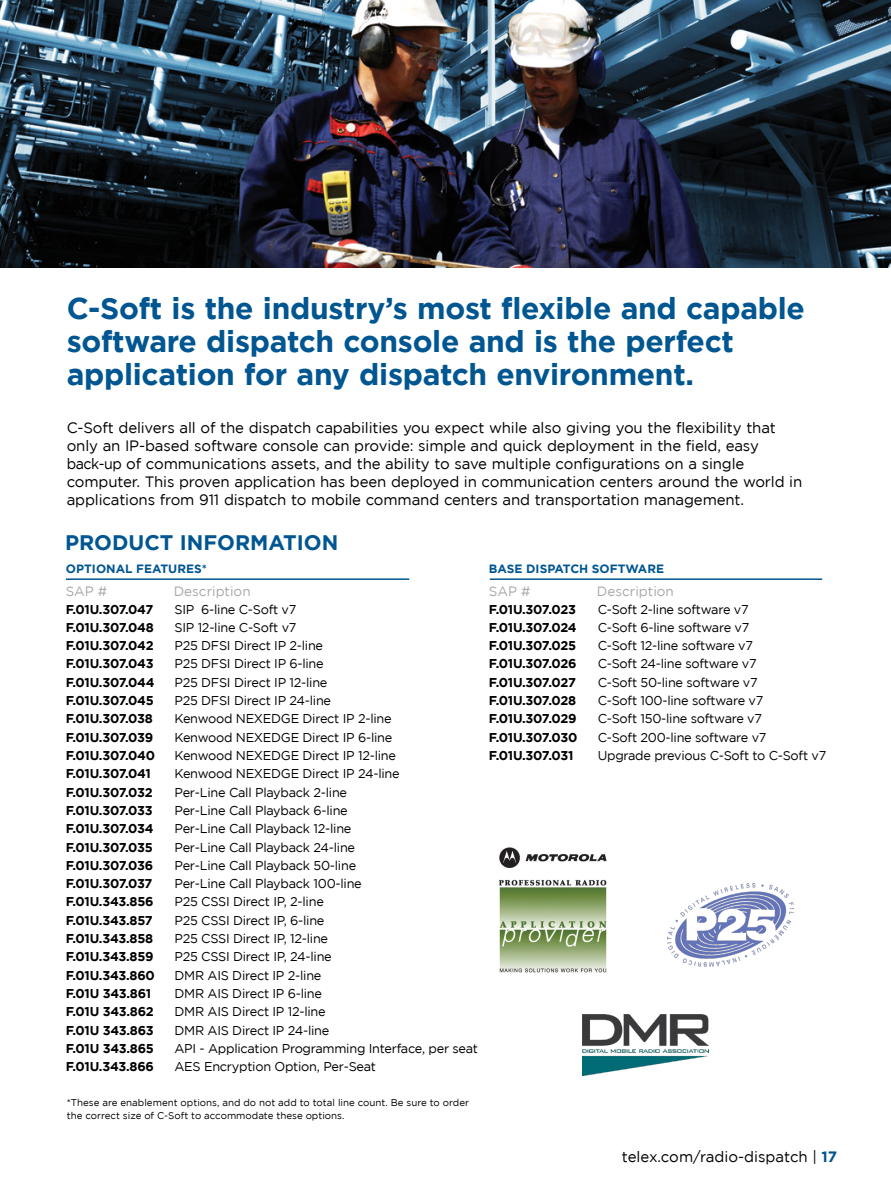
<style>
.page{position:relative;width:891px;height:1188px;background:#fff}
.page>*{position:absolute;margin:0;border:0;box-sizing:border-box;transform-origin:0 0}
.t1{font:700 30px/33px "Gotham";letter-spacing:-.01em;color:#005691}
.t2{font:700 21px "Gotham";color:#005691}
.t3{font:15px/18px "Gotham";letter-spacing:-.01em;color:#000}
.t4{font:13.5px "Gotham";color:#a6a8aa}
.t5{font:12.75px "Gotham";letter-spacing:-.02em;color:#000}
.t6{font:700 12.75px "Gotham";letter-spacing:-.02em;color:#000}
.t7{font:700 12px "Gotham";color:#005691}
.t8{font:9.75px/12.6px "Gotham";color:#000}
.s1{font-weight:700;color:#005691}
</style>
<div class="page">
<img style="left:0;top:0;width:891px;height:267px">
<hr style="left:66px;top:578px;width:343px;height:2px;background:#005691">
<hr style="left:490px;top:578px;width:332px;height:2px;background:#005691">
<img style="left:498px;top:847px;width:109px;height:126px">
<img style="left:668px;top:883px;width:126px;height:84px">
<img style="left:583px;top:1015px;width:125px;height:61px">
<h1 class="t1" style="left:67px;top:291px;width:740px">C-Soft is the industry’s most flexible and capable software dispatch console and is the perfect application for any dispatch environment.</h1>
<p class="t3" style="left:67px;top:419px;width:737px">C-Soft delivers all of the dispatch capabilities you expect while also giving you the flexibility that only an IP-based software console can provide: simple and quick deployment in the field, easy back-up of communications assets, and the ability to save multiple configurations on a single computer. This proven application has been deployed in communication centers around the world in applications from 911 dispatch to mobile command centers and transportation management.</p>
<h2 class="t2" style="left:65px;top:530px;width:275px">PRODUCT INFORMATION</h2>
<p class="t7" style="left:66px;top:562px;width:142px">OPTIONAL FEATURES*</p>
<p class="t4" style="left:66px;top:583px;width:43px">SAP #</p>
<p class="t4" style="left:174px;top:583px;width:79px">Description</p>
<p class="t6" style="left:66px;top:602px;width:89px">F.01U.307.047</p>
<p class="t5" style="left:174px;top:602px;width:123px">SIP 6-line C-Soft v7</p>
<p class="t6" style="left:66px;top:620px;width:90px">F.01U.307.048</p>
<p class="t5" style="left:174px;top:620px;width:124px">SIP 12-line C-Soft v7</p>
<p class="t6" style="left:66px;top:638px;width:90px">F.01U.307.042</p>
<p class="t5" style="left:174px;top:639px;width:150px">P25 DFSI Direct IP 2-line</p>
<p class="t6" style="left:66px;top:657px;width:90px">F.01U.307.043</p>
<p class="t5" style="left:174px;top:657px;width:151px">P25 DFSI Direct IP 6-line</p>
<p class="t6" style="left:66px;top:675px;width:90px">F.01U.307.044</p>
<p class="t5" style="left:174px;top:675px;width:155px">P25 DFSI Direct IP 12-line</p>
<p class="t6" style="left:66px;top:693px;width:90px">F.01U.307.045</p>
<p class="t5" style="left:174px;top:694px;width:158px">P25 DFSI Direct IP 24-line</p>
<p class="t6" style="left:66px;top:712px;width:89px">F.01U.307.038</p>
<p class="t5" style="left:174px;top:712px;width:219px">Kenwood NEXEDGE Direct IP 2-line</p>
<p class="t6" style="left:66px;top:730px;width:89px">F.01U.307.039</p>
<p class="t5" style="left:174px;top:730px;width:219px">Kenwood NEXEDGE Direct IP 6-line</p>
<p class="t6" style="left:66px;top:748px;width:91px">F.01U.307.040</p>
<p class="t5" style="left:174px;top:748px;width:223px">Kenwood NEXEDGE Direct IP 12-line</p>
<p class="t6" style="left:66px;top:766px;width:87px">F.01U.307.041</p>
<p class="t5" style="left:174px;top:767px;width:227px">Kenwood NEXEDGE Direct IP 24-line</p>
<p class="t6" style="left:66px;top:785px;width:89px">F.01U.307.032</p>
<p class="t5" style="left:174px;top:785px;width:174px">Per-Line Call Playback 2-line</p>
<p class="t6" style="left:66px;top:803px;width:89px">F.01U.307.033</p>
<p class="t5" style="left:174px;top:803px;width:175px">Per-Line Call Playback 6-line</p>
<p class="t6" style="left:66px;top:821px;width:89px">F.01U.307.034</p>
<p class="t5" style="left:174px;top:822px;width:179px">Per-Line Call Playback 12-line</p>
<p class="t6" style="left:66px;top:840px;width:89px">F.01U.307.035</p>
<p class="t5" style="left:174px;top:840px;width:182px">Per-Line Call Playback 24-line</p>
<p class="t6" style="left:66px;top:858px;width:89px">F.01U.307.036</p>
<p class="t5" style="left:174px;top:858px;width:183px">Per-Line Call Playback 50-line</p>
<p class="t6" style="left:66px;top:876px;width:88px">F.01U.307.037</p>
<p class="t5" style="left:174px;top:877px;width:189px">Per-Line Call Playback 100-line</p>
<p class="t6" style="left:66px;top:895px;width:89px">F.01U.343.856</p>
<p class="t5" style="left:174px;top:895px;width:151px">P25 CSSI Direct IP, 2-line</p>
<p class="t6" style="left:66px;top:913px;width:88px">F.01U.343.857</p>
<p class="t5" style="left:174px;top:913px;width:152px">P25 CSSI Direct IP, 6-line</p>
<p class="t6" style="left:66px;top:931px;width:89px">F.01U.343.858</p>
<p class="t5" style="left:174px;top:932px;width:155px">P25 CSSI Direct IP, 12-line</p>
<p class="t6" style="left:66px;top:950px;width:89px">F.01U.343.859</p>
<p class="t5" style="left:174px;top:950px;width:159px">P25 CSSI Direct IP, 24-line</p>
<p class="t6" style="left:66px;top:968px;width:91px">F.01U.343.860</p>
<p class="t5" style="left:174px;top:968px;width:148px">DMR AIS Direct IP 2-line</p>
<p class="t6" style="left:66px;top:986px;width:87px">F.01U 343.861</p>
<p class="t5" style="left:174px;top:986px;width:149px">DMR AIS Direct IP 6-line</p>
<p class="t6" style="left:66px;top:1004px;width:90px">F.01U 343.862</p>
<p class="t5" style="left:174px;top:1005px;width:153px">DMR AIS Direct IP 12-line</p>
<p class="t6" style="left:66px;top:1023px;width:90px">F.01U 343.863</p>
<p class="t5" style="left:174px;top:1023px;width:156px">DMR AIS Direct IP 24-line</p>
<p class="t6" style="left:66px;top:1041px;width:90px">F.01U 343.865</p>
<p class="t5" style="left:174px;top:1041px;width:305px">API - Application Programming Interface, per seat</p>
<p class="t6" style="left:66px;top:1059px;width:90px">F.01U.343.866</p>
<p class="t5" style="left:174px;top:1060px;width:203px">AES Encryption Option, Per-Seat</p>
<p class="t8" style="left:67px;top:1096px;width:404px">*These are enablement options, and do not add to total line count. Be sure to order the correct size of C-Soft to accommodate these options.</p>
<p class="t7" style="left:489px;top:562px;width:177px">BASE DISPATCH SOFTWARE</p>
<p class="t4" style="left:489px;top:583px;width:43px">SAP #</p>
<p class="t4" style="left:597px;top:583px;width:79px">Description</p>
<p class="t6" style="left:489px;top:602px;width:89px">F.01U.307.023</p>
<p class="t5" style="left:598px;top:602px;width:153px">C-Soft 2-line software v7</p>
<p class="t6" style="left:489px;top:620px;width:89px">F.01U.307.024</p>
<p class="t5" style="left:598px;top:620px;width:153px">C-Soft 6-line software v7</p>
<p class="t6" style="left:489px;top:638px;width:89px">F.01U.307.025</p>
<p class="t5" style="left:598px;top:639px;width:157px">C-Soft 12-line software v7</p>
<p class="t6" style="left:489px;top:657px;width:89px">F.01U.307.026</p>
<p class="t5" style="left:598px;top:657px;width:161px">C-Soft 24-line software v7</p>
<p class="t6" style="left:489px;top:675px;width:89px">F.01U.307.027</p>
<p class="t5" style="left:598px;top:675px;width:162px">C-Soft 50-line software v7</p>
<p class="t6" style="left:489px;top:693px;width:89px">F.01U.307.028</p>
<p class="t5" style="left:598px;top:694px;width:167px">C-Soft 100-line software v7</p>
<p class="t6" style="left:489px;top:712px;width:89px">F.01U.307.029</p>
<p class="t5" style="left:598px;top:712px;width:166px">C-Soft 150-line software v7</p>
<p class="t6" style="left:489px;top:730px;width:90px">F.01U.307.030</p>
<p class="t5" style="left:598px;top:730px;width:170px">C-Soft 200-line software v7</p>
<p class="t6" style="left:489px;top:748px;width:86px">F.01U.307.031</p>
<p class="t5" style="left:598px;top:748px;width:230px">Upgrade previous C-Soft to C-Soft v7</p>
<p class="t3" style="left:622px;top:1148px;width:217px">telex.com/radio-dispatch | <span class="s1">17</span></p>
</div>
